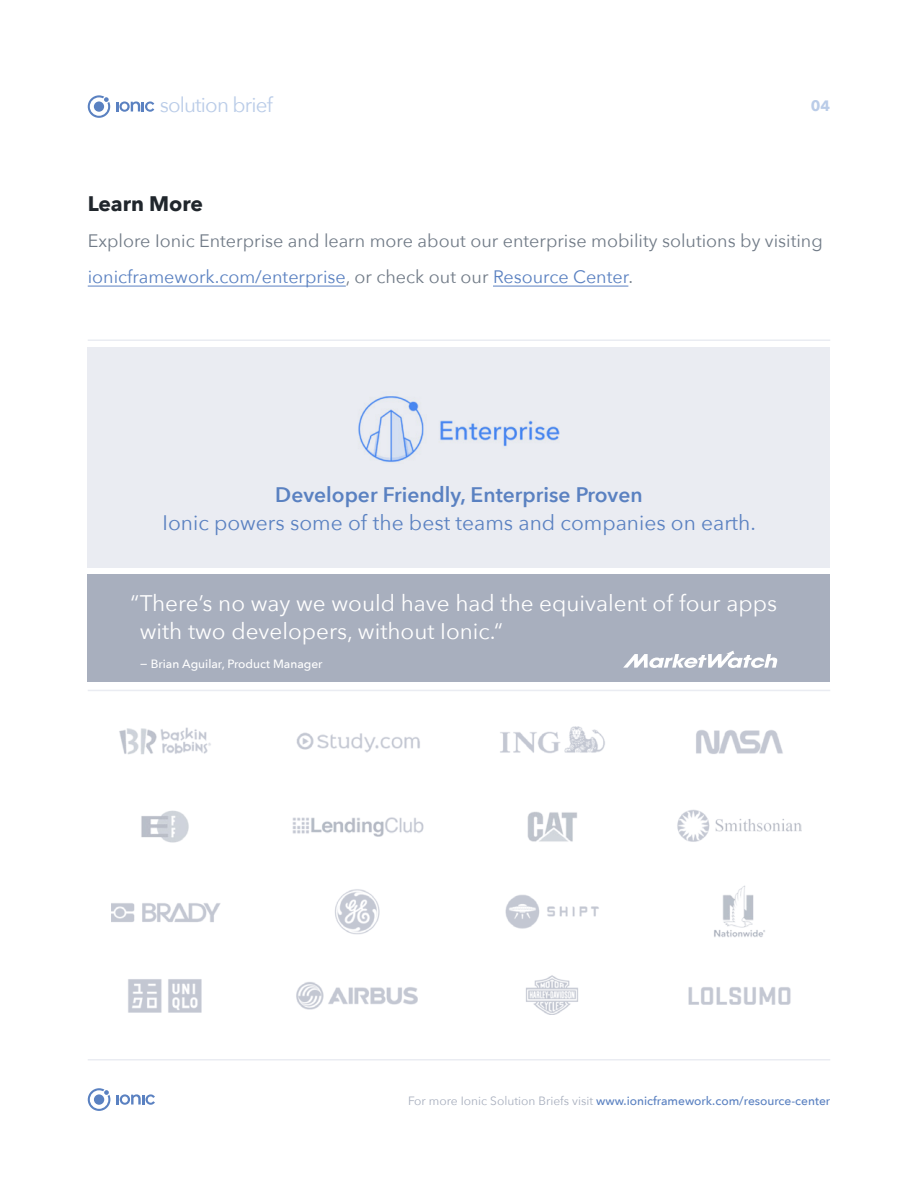
<style>
.page{position:relative;width:918px;height:1188px;background:#fff}
.page>*{position:absolute;margin:0;border:0;box-sizing:border-box;transform-origin:0 0}
.t1{font:22.5px/28.5px "Avenir Next";color:#fff}
.t2{font:21px "Avenir Next";color:#5a81c1}
.t3{font:600 21px "Avenir Next";color:#5a81c1}
.t4{font:700 21px "Avenir Next";color:#20262c}
.t5{font:20.55px "Avenir Next";letter-spacing:-.04em;color:#bacce8}
.Body{font:18px/36px "Avenir Next";color:#717b87}
.t6{font:700 15px "Avenir Next";color:#bacce8}
.t7{font:500 12px "Avenir Next";color:#5a81c1}
.t8{font:500 12px "Avenir Next";color:#fff}
.s1{color:#5a81c1}
.s2{font-weight:400;color:#a8afbe}
</style>
<div class="page">
<svg style="left:88px;top:1088px;width:22px;height:23px"></svg>
<svg style="left:116px;top:1094px;width:39px;height:11px"></svg>
<svg style="left:88px;top:95px;width:22px;height:23px"></svg>
<svg style="left:116px;top:101px;width:38px;height:11px"></svg>
<hr style="left:88px;top:1059px;width:742px;height:1px;background:#eaecf2">
<div style="left:88px;top:348px;width:742px;height:220px;background:#eaecf2"></div>
<hr style="left:88px;top:286px;width:258px;height:1px;background:#5a81c1">
<hr style="left:493px;top:286px;width:135px;height:1px;background:#5a81c1">
<img style="left:358px;top:396px;width:202px;height:67px">
<img style="left:111px;top:726px;width:690px;height:288px">
<div style="left:88px;top:574px;width:742px;height:108px;background:#a8afbe"></div>
<hr style="left:88px;top:339px;width:742px;height:2px;background:#eaecf2">
<hr style="left:88px;top:690px;width:742px;height:1px;background:#eaecf2">
<svg style="left:623px;top:651px;width:154px;height:17px"></svg>
<p class="t5" style="left:160px;top:87px;width:115px">solution brief</p>
<p class="t6" style="left:811px;top:93px;width:21px">04</p>
<h2 class="t4" style="left:88px;top:186px;width:117px">Learn More</h2>
<p class="Body" style="left:88px;top:222px;width:737px">Explore Ionic Enterprise and learn more about our enterprise mobility solutions by visiting <span class="s1">ionicframework.com/enterprise</span>, or check out our <span class="s1">Resource Center</span>.</p>
<h3 class="t3" style="left:275px;top:476px;width:369px">Developer Friendly, Enterprise Proven</h3>
<h3 class="t2" style="left:163px;top:505px;width:595px">Ionic powers some of the best teams and companies on earth.</h3>
<p class="t1" style="left:140px;top:588px;width:639px;text-indent:-9px">“There’s no way we would have had the equivalent of four apps with two developers, without Ionic.“</p>
<p class="t8" style="left:140px;top:654px;width:184px">− Brian Aguilar, Product Manager</p>
<p class="t7" style="left:408px;top:1090px;width:424px"><span class="s2">For more Ionic Solution Briefs visit</span> www.ionicframework.com/resource-center</p>
</div>
